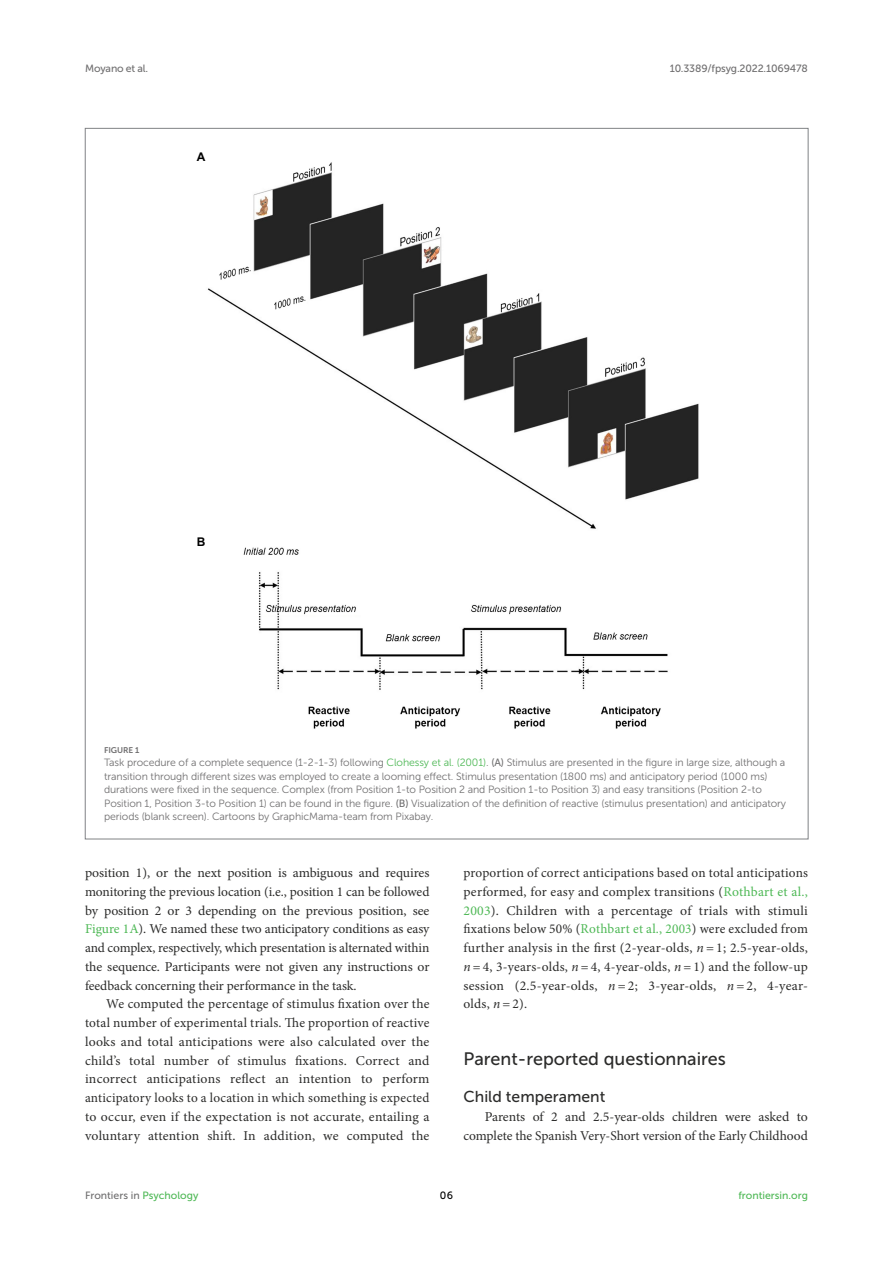
<style>
.page{position:relative;width:893px;height:1263px;background:#fff}
.page>*{position:absolute;margin:0;border:0;box-sizing:border-box;transform-origin:0 0}
.HEAD_2{font:18px "Museo Sans 500";color:#2b2b2a}
.HEAD_3_after_HEAD_2{font:15.75px "Museo Sans 500";color:#2b2b2a}
.TEXT{font:13.5px/18.8px "Minion Pro";letter-spacing:.01em;color:#2b2b2a;text-align:justify}
.TEXT_FLUSH{font:13.5px/18.8px "Minion Pro";letter-spacing:-.005em;color:#2b2b2a;text-align:right}
.t1{font:700 12px "Arial";color:#000}
.FIG_LEG{font:10.5px/13.5px "Museo Sans 300";letter-spacing:-.01em;color:#706f70}
.t2{font:10.5px "Museo Sans 500";letter-spacing:-.015em;color:#706f70}
.t3{font:10.5px "Museo Sans 500";color:#4eb855}
.t4{font:10.5px "Museo Sans 500";color:#000}
.FIG_HD{font:8.25px "Museo Sans 700";letter-spacing:-.01em;color:#706f70}
.s1{color:#4eb855}
.s2{font-family:"Museo Sans 500"}
.s3{font-style:italic}
</style>
<div class="page">
<img style="left:207px;top:162px;width:492px;height:567px">
<p class="t2" style="left:85px;top:63px;width:65px">Moyano et al.</p>
<p class="t2" style="left:670px;top:63px;width:140px">10.3389/fpsyg.2022.1069478</p>
<p class="t1" style="left:197px;top:148px;width:10px">A</p>
<p class="t1" style="left:197px;top:534px;width:10px">B</p>
<p class="FIG_HD" style="left:104px;top:745px;width:37px">FIGURE 1</p>
<p class="FIG_LEG" style="left:104px;top:756px;width:683px">Task procedure of a complete sequence (1-2-1-3) following <span class="s1">Clohessy et al. (2001)</span>. <span class="s2">(A)</span> Stimulus are presented in the figure in large size, although a transition through different sizes was employed to create a looming effect. Stimulus presentation (1800 ms) and anticipatory period (1000 ms) durations were fixed in the sequence. Complex (from Position 1-to Position 2 and Position 1-to Position 3) and easy transitions (Position 2-to Position 1, Position 3-to Position 1) can be found in the figure. <span class="s2">(B)</span> Visualization of the definition of reactive (stimulus presentation) and anticipatory periods (blank screen). Cartoons by GraphicMama-team from Pixabay.</p>
<p class="TEXT" style="left:85px;top:863px;width:346px">position 1), or the next position is ambiguous and requires monitoring the previous location (i.e., position 1 can be followed by position 2 or 3 depending on the previous position, see <span class="s1">Figure 1A</span>). We named these two anticipatory conditions as easy and complex, respectively, which presentation is alternated within the sequence. Participants were not given any instructions or feedback concerning their performance in the task.</p>
<p class="TEXT" style="left:85px;top:995px;width:346px;text-indent:21px">We computed the percentage of stimulus fixation over the total number of experimental trials. The proportion of reactive looks and total anticipations were also calculated over the child’s total number of stimulus fixations. Correct and incorrect anticipations reflect an intention to perform anticipatory looks to a location in which something is expected to occur, even if the expectation is not accurate, entailing a voluntary attention shift. In addition, we computed the</p>
<p class="TEXT" style="left:463px;top:863px;width:346px">proportion of correct anticipations based on total anticipations performed, for easy and complex transitions (<span class="s1">Rothbart et al., 2003</span>). Children with a percentage of trials with stimuli fixations below 50% (<span class="s1">Rothbart et al., 2003</span>) were excluded from further analysis in the first (2-year-olds, <span class="s3">n</span> = 1; 2.5-year-olds, <span class="s3">n</span> = 4, 3-years-olds, <span class="s3">n</span> = 4, 4-year-olds, <span class="s3">n</span> = 1) and the follow-up session (2.5-year-olds, <span class="s3">n</span> = 2; 3-year-olds, <span class="s3">n</span> = 2, 4-year&shy;olds, <span class="s3">n</span> = 2).</p>
<p class="HEAD_2" style="left:463px;top:1048px;width:264px">Parent-reported questionnaires</p>
<p class="HEAD_3_after_HEAD_2" style="left:463px;top:1088px;width:143px">Child temperament</p>
<p class="TEXT_FLUSH" style="left:463px;top:1107px;width:346px">Parents of 2 and 2.5-year-olds children were asked to complete the Spanish Very-Short version of the Early Childhood</p>
<p class="t2" style="left:85px;top:1190px;width:115px">Frontiers in <span class="s1">Psychology</span></p>
<p class="t4" style="left:440px;top:1190px;width:15px">06</p>
<p class="t3" style="left:738px;top:1190px;width:71px">frontiersin.org</p>
</div>
